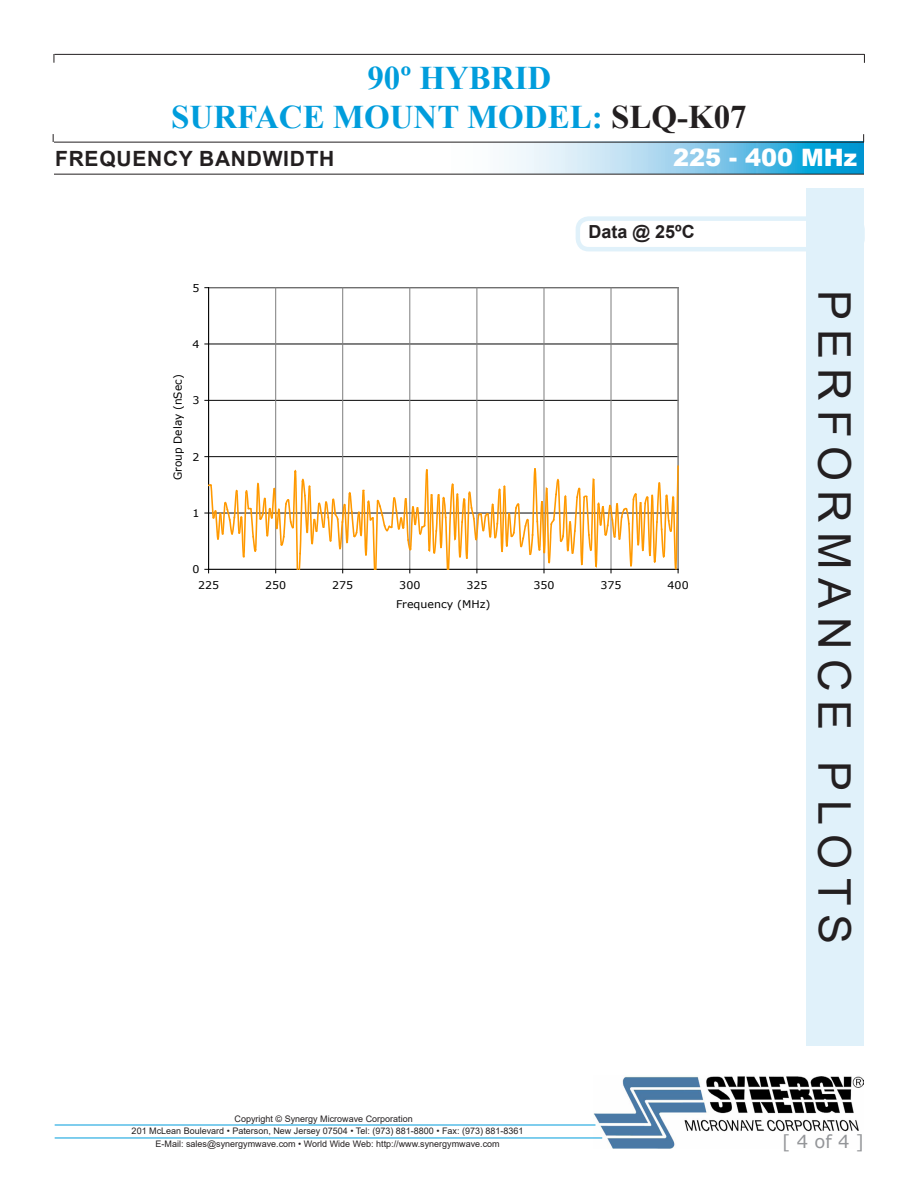
<style>
.page{position:relative;width:918px;height:1188px;background:#fff}
.page>*{position:absolute;margin:0;border:0;box-sizing:border-box;transform-origin:0 0}
.t1{font:45px "Arial";letter-spacing:.2em;color:#231f20}
.t2{font:700 33px/39.2px "Times New Roman";color:#009ddc;text-align:center}
.t3{font:900 24px "Arial";color:#fff}
.t4{font:700 21px "Arial";letter-spacing:.035em;color:#231f20}
.t5{font:700 18px "Arial";color:#231f20}
.t6{font:18px "Verdana";color:#939598}
.t7{font:11.1px "Verdana";color:#000;scale:.96 1}
.t8{font:10.65px "Verdana";color:#000;scale:1.04 1}
.t9{font:9px/12.8px "Arial";color:#231f20;text-align:center}
.s1{color:#231f20}
</style>
<div class="page">
<svg style="left:432px;top:143px;width:432px;height:31px"></svg>
<hr style="left:54px;top:174px;width:810px;height:1px;background:#231f20">
<hr style="left:54px;top:54px;width:810px;height:1px;background:#231f20">
<hr style="left:54px;top:142px;width:810px;height:1px;background:#231f20">
<img style="left:593px;top:1076px;width:271px;height:73px">
<hr style="left:55px;top:1125px;width:540px;height:1px;background:#009ddc">
<hr style="left:55px;top:1138px;width:547px;height:1px;background:#009ddc">
<div style="left:576px;top:216px;width:289px;height:35px;border:4px solid #e0f1fa;border-radius:11px"></div>
<div style="left:806px;top:188px;width:58px;height:858px;background:#e0f1fa"></div>
<hr style="left:209px;top:456px;width:469px;height:1px;background:#000">
<hr style="left:209px;top:400px;width:469px;height:1px;background:#000">
<hr style="left:209px;top:344px;width:469px;height:1px;background:#000">
<hr style="left:275px;top:288px;width:1px;height:281px;background:#808080">
<hr style="left:342px;top:288px;width:1px;height:281px;background:#808080">
<hr style="left:410px;top:288px;width:1px;height:281px;background:#808080">
<hr style="left:477px;top:288px;width:1px;height:281px;background:#808080">
<hr style="left:544px;top:288px;width:1px;height:281px;background:#808080">
<hr style="left:611px;top:288px;width:1px;height:281px;background:#808080">
<hr style="left:209px;top:287px;width:469px;height:1px;background:#808080">
<hr style="left:678px;top:288px;width:1px;height:281px;background:#808080">
<hr style="left:208px;top:288px;width:1px;height:281px;background:#000">
<svg style="left:205px;top:465px;width:474px;height:108px"></svg>
<h2 class="t2" style="left:171px;top:57px;width:577px">90º HYBRID<br>SURFACE MOUNT MODEL: <span class="s1">SLQ-K07</span></h2>
<h3 class="t4" style="left:55px;top:143px;width:281px">FREQUENCY BANDWIDTH</h3>
<h3 class="t3" style="left:673px;top:140px;width:186px">225 - 400 MHz</h3>
<p class="t8" style="left:192px;top:280px;width:8px">5</p>
<h3 class="t5" style="left:589px;top:219px;width:108px">Data @ 25ºC</h3>
<p class="t8" style="left:192px;top:337px;width:8px">4</p>
<p class="t7" style="left:170px;top:480px;width:111px;rotate:-90deg">Group Delay (nSec)</p>
<p class="t8" style="left:192px;top:393px;width:8px">3</p>
<p class="t8" style="left:192px;top:449px;width:8px">2</p>
<p class="t8" style="left:192px;top:506px;width:8px">1</p>
<p class="t8" style="left:192px;top:562px;width:8px">0</p>
<p class="t8" style="left:198px;top:578px;width:22px">225</p>
<p class="t8" style="left:265px;top:578px;width:22px">250</p>
<p class="t8" style="left:332px;top:578px;width:22px">275</p>
<p class="t8" style="left:399px;top:578px;width:22px">300</p>
<p class="t8" style="left:466px;top:578px;width:22px">325</p>
<p class="t8" style="left:534px;top:578px;width:22px">350</p>
<p class="t8" style="left:601px;top:578px;width:22px">375</p>
<p class="t8" style="left:668px;top:578px;width:22px">400</p>
<p class="t8" style="left:396px;top:596px;width:93px">Frequency (MHz)</p>
<p class="t9" style="left:235px;top:1112px;width:180px">Copyright © Synergy Microwave Corporation</p>
<p class="t9" style="left:132px;top:1125px;width:393px">201 McLean Boulevard • Paterson, New Jersey 07504 • Tel: (973) 881-8800 • Fax: (973) 881-8361<br>E-Mail: sales@synergymwave.com • World Wide Web: http://www.synergymwave.com</p>
<h1 class="t1" style="left:865px;top:290px;width:656px;rotate:90deg">PERFORMANCE PLOTS</h1>
<h3 class="t6" style="left:782px;top:1129px;width:83px">[ 4 of 4 ]</h3>
</div>
